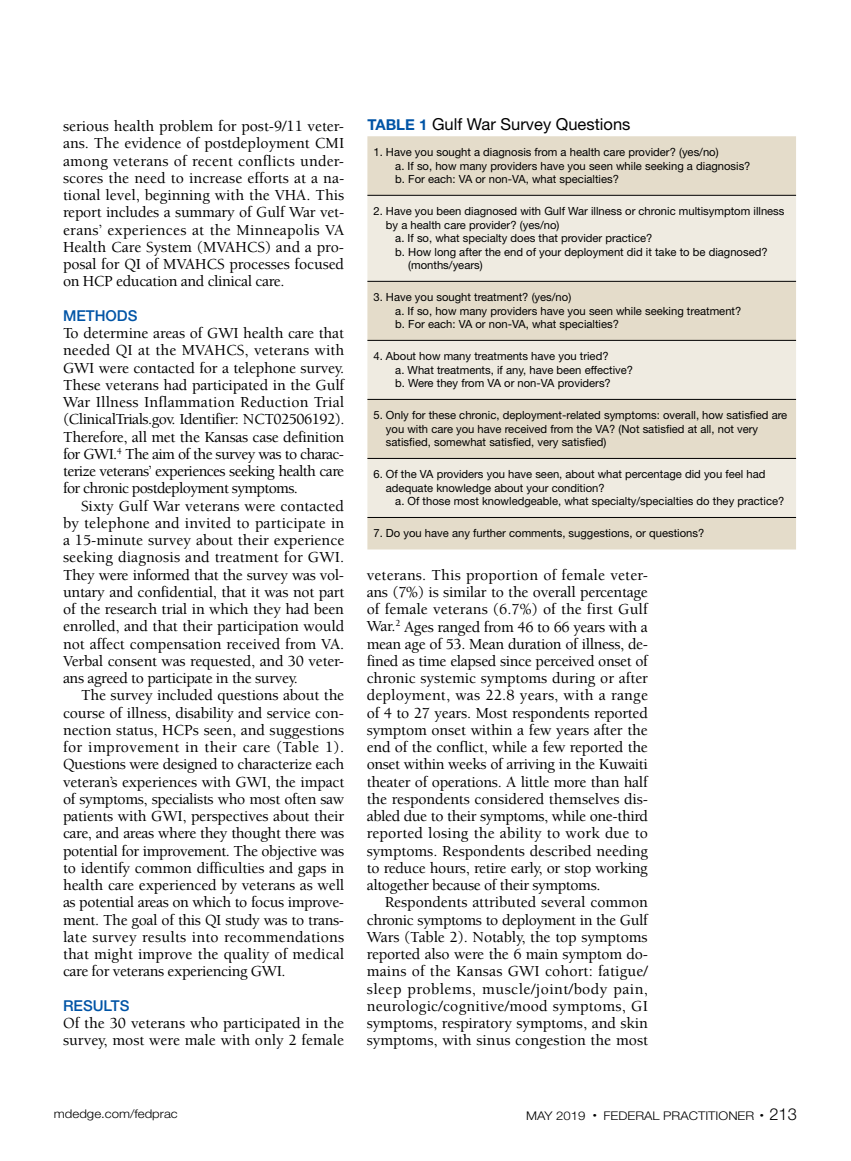
<style>
.page{position:relative;width:851px;height:1161px;background:#fff}
.page>*{position:absolute;margin:0;border:0;box-sizing:border-box;transform-origin:0 0}
.t1{font:16.5px "Helvetica Neue LT Std";color:#000}
.t2{font:500 15.75px/17.2px "Berkeley Std";letter-spacing:-.025em;color:#000;text-align:justify}
.t3{font:500 15.75px/17.2px "Berkeley Std";color:#000}
.t4{font:500 15px "Helvetica Neue LT Std";color:#0054a6}
.t5{font:300 12px "Helvetica Neue LT Std";color:#000;scale:1.1 1}
.t6{font:11.25px/13.5px "Helvetica Neue LT Std";color:#000}
.s1{font-weight:700;font-size:15px;color:#0054a6}
.s2{font-size:16.5px}
</style>
<div class="page">
<div style="left:367px;top:136px;width:429px;height:414px;background:#e4dcca"></div>
<svg style="left:367px;top:196px;width:429px;height:321px;background:#ebe5d9"></svg>
<hr style="left:367px;top:195px;width:429px;height:1px;background:#000">
<hr style="left:367px;top:281px;width:429px;height:1px;background:#000">
<hr style="left:367px;top:340px;width:429px;height:1px;background:#000">
<hr style="left:367px;top:399px;width:429px;height:1px;background:#000">
<hr style="left:367px;top:458px;width:429px;height:1px;background:#000">
<hr style="left:367px;top:517px;width:429px;height:1px;background:#000">
<p class="t2" style="left:63px;top:118px;width:283px">serious health problem for post-9/11 veter&shy;ans. The evidence of postdeployment CMI among veterans of recent conflicts under&shy;scores the need to increase efforts at a na&shy;tional level, beginning with the VHA. This report includes a summary of Gulf War vet&shy;erans’ experiences at the Minneapolis VA Health Care System (MVAHCS) and a pro&shy;posal for QI of MVAHCS processes focused on HCP education and clinical care.</p>
<p class="t4" style="left:63px;top:307px;width:76px">METHODS</p>
<p class="t2" style="left:63px;top:325px;width:283px">To determine areas of GWI health care that needed QI at the MVAHCS, veterans with GWI were contacted for a telephone survey.<br>These veterans had participated in the Gulf War Illness Inflammation Reduction Trial (ClinicalTrials.gov. Identifier: NCT02506192).<br>Therefore, all met the Kansas case definition for GWI.<sup>4</sup> The aim of the survey was to charac&shy;terize veterans’ experiences seeking health care for chronic postdeployment symptoms.</p>
<p class="t2" style="left:63px;top:497px;width:283px;text-indent:18px">Sixty Gulf War veterans were contacted by telephone and invited to participate in a 15-minute survey about their experience seeking diagnosis and treatment for GWI.<br>They were informed that the survey was vol&shy;untary and confidential, that it was not part of the research trial in which they had been enrolled, and that their participation would not affect compensation received from VA.<br>Verbal consent was requested, and 30 veter&shy;ans agreed to participate in the survey.</p>
<p class="t2" style="left:63px;top:687px;width:283px;text-indent:18px">The survey included questions about the course of illness, disability and service con&shy;nection status, HCPs seen, and suggestions for improvement in their care (Table 1).<br>Questions were designed to characterize each veteran’s experiences with GWI, the impact of symptoms, specialists who most often saw patients with GWI, perspectives about their care, and areas where they thought there was potential for improvement. The objective was to identify common difficulties and gaps in health care experienced by veterans as well as potential areas on which to focus improve&shy;ment. The goal of this QI study was to trans&shy;late survey results into recommendations that might improve the quality of medical care for veterans experiencing GWI.</p>
<p class="t4" style="left:63px;top:997px;width:68px">RESULTS</p>
<p class="t3" style="left:63px;top:1015px;width:283px">Of the 30 veterans who participated in the survey, most were male with only 2 female</p>
<p class="t1" style="left:367px;top:115px;width:264px"><span class="s1">TABLE 1</span> Gulf War Survey Questions</p>
<p class="t6" style="left:395px;top:145px;width:357px;text-indent:-22px">1. Have you sought a diagnosis from a health care provider? (yes/no)<br>a. If so, how many providers have you seen while seeking a diagnosis? b. For each: VA or non-VA, what specialties?</p>
<p class="t6" style="left:373px;top:204px;width:412px">2. Have you been diagnosed with Gulf War illness or chronic multisymptom illness</p>
<p class="t6" style="left:386px;top:218px;width:175px">by a health care provider? (yes/no)</p>
<p class="t6" style="left:395px;top:231px;width:258px">a. If so, what specialty does that provider practice?</p>
<p class="t6" style="left:395px;top:245px;width:374px">b. How long after the end of your deployment did it take to be diagnosed?</p>
<p class="t6" style="left:408px;top:258px;width:76px">(months/years)</p>
<p class="t6" style="left:395px;top:290px;width:347px;text-indent:-22px">3. Have you sought treatment? (yes/no)<br>a. If so, how many providers have you seen while seeking treatment? b. For each: VA or non-VA, what specialties?</p>
<p class="t6" style="left:395px;top:349px;width:239px;text-indent:-22px">4. About how many treatments have you tried?<br>a. What treatments, if any, have been effective? b. Were they from VA or non-VA providers?</p>
<p class="t6" style="left:386px;top:409px;width:403px;text-indent:-13px">5. Only for these chronic, deployment-related symptoms: overall, how satisfied are you with care you have received from the VA? (Not satisfied at all, not very satisfied, somewhat satisfied, very satisfied)</p>
<p class="t6" style="left:386px;top:468px;width:381px;text-indent:-13px">6. Of the VA providers you have seen, about what percentage did you feel had adequate knowledge about your condition?</p>
<p class="t6" style="left:395px;top:495px;width:390px">a. Of those most knowledgeable, what specialty/specialties do they practice?</p>
<p class="t6" style="left:373px;top:527px;width:332px">7. Do you have any further comments, suggestions, or questions?</p>
<p class="t2" style="left:367px;top:566px;width:283px">veterans. This proportion of female veter&shy;ans (7%) is similar to the overall percentage of female veterans (6.7%) of the first Gulf War.<sup>2</sup> Ages ranged from 46 to 66 years with a mean age of 53. Mean duration of illness, de&shy;fined as time elapsed since perceived onset of chronic systemic symptoms during or after deployment, was 22.8 years, with a range of 4 to 27 years. Most respondents reported symptom onset within a few years after the end of the conflict, while a few reported the onset within weeks of arriving in the Kuwaiti theater of operations. A little more than half the respondents considered themselves dis&shy;abled due to their symptoms, while one-third reported losing the ability to work due to symptoms. Respondents described needing to reduce hours, retire early, or stop working altogether because of their symptoms.</p>
<p class="t2" style="left:367px;top:894px;width:283px;text-indent:18px">Respondents attributed several common chronic symptoms to deployment in the Gulf Wars (Table 2). Notably, the top symptoms reported also were the 6 main symptom do&shy;mains of the Kansas GWI cohort: fatigue/ sleep problems, muscle/joint/body pain, neurologic/cognitive/mood symptoms, GI symptoms, respiratory symptoms, and skin symptoms, with sinus congestion the most</p>
<p class="t5" style="left:54px;top:1107px;width:114px">mdedge.com/fedprac</p>
<p class="t5" style="left:526px;top:1109px;width:248px">MAY 2019 <sup>•</sup> FEDERAL PRACTITIONER <sup>•</sup> <span class="s2">213</span></p>
</div>
